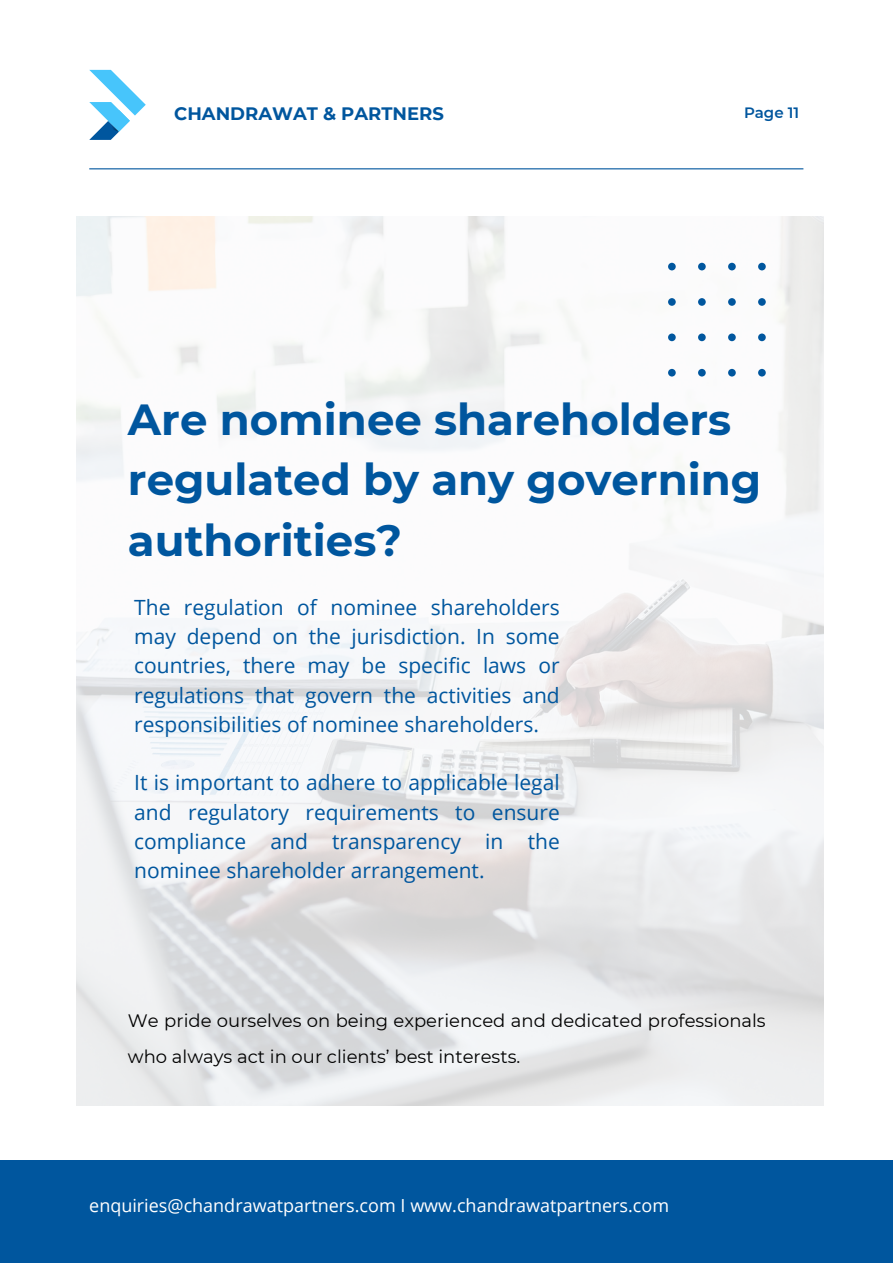
<style>
.page{position:relative;width:893px;height:1264px;background:#fff}
.page>*{position:absolute;margin:0;border:0;box-sizing:border-box;transform-origin:0 0}
.t1{font:700 43.5px/60.8px "Montserrat";color:#00569e}
.t2{font:21px/29.2px "Open Sans";color:#00569e;text-align:justify}
.t3{font:18px/36px "Montserrat";color:#000}
.t4{font:18px "Open Sans";color:#fff}
.t5{font:700 18px "Montserrat";color:#00569e}
.t6{font:600 15px "Montserrat";color:#00569e}
</style>
<div class="page">
<svg style="left:89px;top:70px;width:56px;height:69px"></svg>
<hr style="left:89px;top:168px;width:714px;height:1px;background:#00569e">
<div style="left:0;top:1160px;width:892px;height:102px;background:#00569e"></div>
<img style="left:77px;top:217px;width:746px;height:888px">
<svg style="left:668px;top:263px;width:97px;height:113px"></svg>
<p class="t5" style="left:174px;top:102px;width:271px">CHANDRAWAT &amp; PARTNERS</p>
<p class="t6" style="left:744px;top:103px;width:57px">Page 11</p>
<p class="t1" style="left:128px;top:388px;width:634px">Are nominee shareholders regulated by any governing authorities?</p>
<p class="t2" style="left:134px;top:592px;width:427px">The regulation of nominee shareholders may depend on the jurisdiction. In some countries, there may be specific laws or regulations that govern the activities and responsibilities of nominee shareholders.</p>
<p class="t2" style="left:134px;top:767px;width:427px">It is important to adhere to applicable legal and regulatory requirements to ensure compliance and transparency in the nominee shareholder arrangement.</p>
<p class="t3" style="left:128px;top:1002px;width:639px">We pride ourselves on being experienced and dedicated professionals who always act in our clients’ best interests.</p>
<p class="t4" style="left:89px;top:1192px;width:581px">enquiries@chandrawatpartners.com I www.chandrawatpartners.com</p>
</div>
